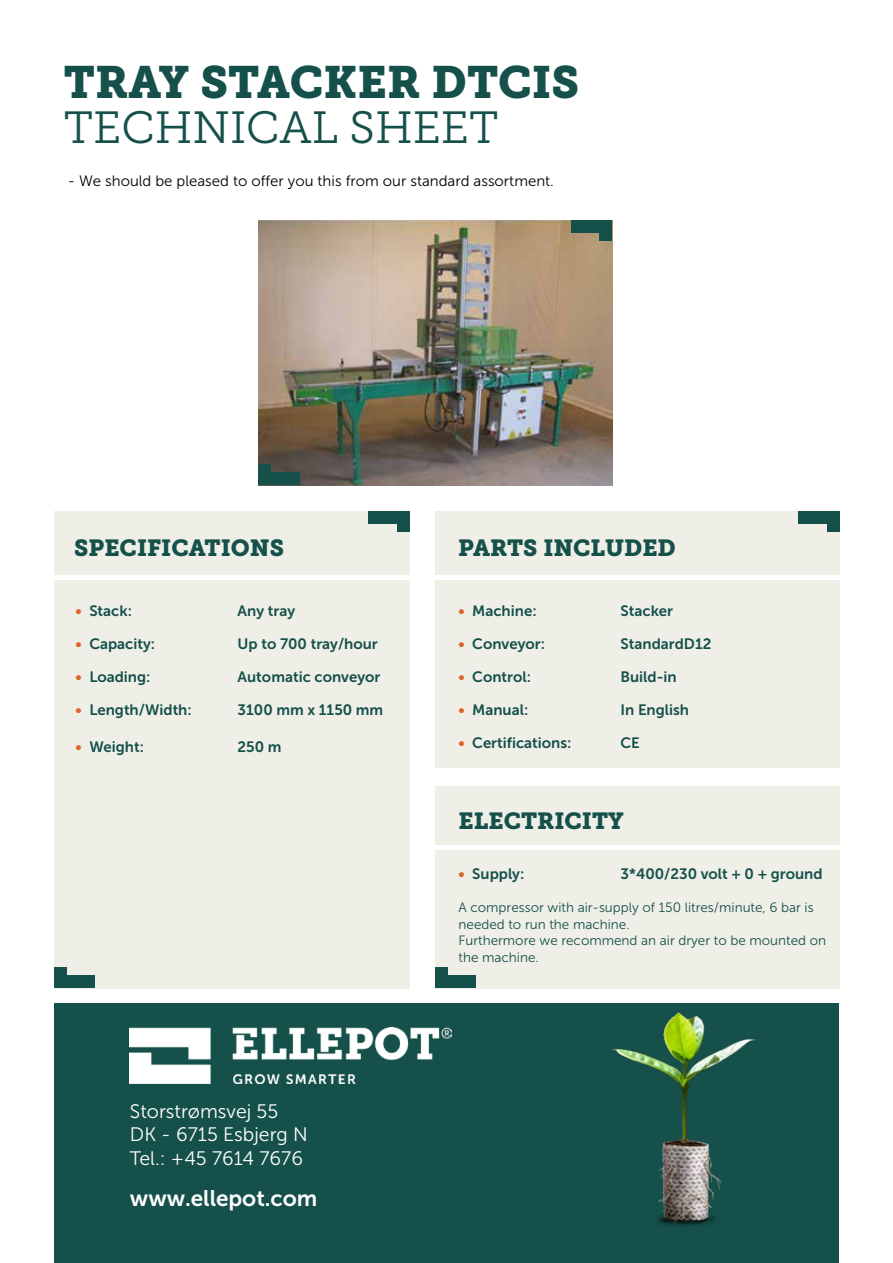
<style>
.page{position:relative;width:893px;height:1263px;background:#fff}
.page>*{position:absolute;margin:0;border:0;box-sizing:border-box;transform-origin:0 0}
.t1{font:45px "Museo Slab 900";color:#15504a}
.t2{font:45px "Museo Slab 300";color:#15504a}
.t3{font:23.25px "Museo Slab 900";color:#15504a}
.t4{font:22.5px "Museo Sans 700";color:#fff}
.t5{font:19.5px/23.4px "Museo Sans 300";color:#fff}
.t6{font:15px "Museo Sans 700";color:#15504a}
.t7{font:15px "Museo Sans 300";color:#000}
.t8{font:13.5px/16.5px "Museo Sans 300";color:#15504a}
.s1{color:#dc6529}
</style>
<div class="page">
<div style="left:54px;top:1004px;width:785px;height:259px;background:#15504a"></div>
<img style="left:606px;top:1003px;width:152px;height:223px">
<div style="left:54px;top:511px;width:355px;height:478px;background:#efefe8"></div>
<div style="left:397px;top:511px;width:12px;height:20px;background:#15504a"></div>
<div style="left:368px;top:511px;width:33px;height:13px;background:#15504a"></div>
<div style="left:54px;top:967px;width:13px;height:21px;background:#15504a"></div>
<div style="left:63px;top:975px;width:32px;height:13px;background:#15504a"></div>
<div style="left:435px;top:511px;width:404px;height:478px;background:#efefe8"></div>
<div style="left:827px;top:511px;width:12px;height:21px;background:#15504a"></div>
<div style="left:798px;top:511px;width:33px;height:13px;background:#15504a"></div>
<div style="left:435px;top:967px;width:12px;height:21px;background:#15504a"></div>
<div style="left:443px;top:975px;width:33px;height:13px;background:#15504a"></div>
<hr style="left:48px;top:575px;width:799px;height:4px;background:#fff">
<hr style="left:430px;top:846px;width:421px;height:4px;background:#fff">
<div style="left:430px;top:768px;width:421px;height:18px;background:#fff"></div>
<img style="left:130px;top:1027px;width:321px;height:57px">
<img style="left:258px;top:220px;width:354px;height:265px">
<div style="left:599px;top:220px;width:13px;height:21px;background:#15504a"></div>
<div style="left:571px;top:220px;width:32px;height:13px;background:#15504a"></div>
<div style="left:258px;top:465px;width:13px;height:20px;background:#15504a"></div>
<div style="left:267px;top:472px;width:32px;height:13px;background:#15504a"></div>
<h1 class="t1" style="left:64px;top:56px;width:517px">TRAY STACKER DTCIS</h1>
<h1 class="t2" style="left:64px;top:102px;width:436px">TECHNICAL SHEET</h1>
<p class="t7" style="left:68px;top:172px;width:488px">- We should be pleased to offer you this from our standard assortment.</p>
<h2 class="t3" style="left:74px;top:534px;width:211px">SPECIFICATIONS</h2>
<h2 class="t3" style="left:458px;top:534px;width:219px">PARTS INCLUDED</h2>
<p class="t6" style="left:76px;top:602px;width:58px"><span class="s1">•</span> Stack:</p>
<p class="t6" style="left:238px;top:602px;width:59px">Any tray</p>
<p class="t6" style="left:76px;top:635px;width:81px"><span class="s1">•</span> Capacity:</p>
<p class="t6" style="left:238px;top:635px;width:142px">Up to 700 tray/hour</p>
<p class="t6" style="left:76px;top:668px;width:76px"><span class="s1">•</span> Loading:</p>
<p class="t6" style="left:238px;top:668px;width:144px">Automatic conveyor</p>
<p class="t6" style="left:76px;top:701px;width:118px"><span class="s1">•</span> Length/Width:</p>
<p class="t6" style="left:238px;top:701px;width:147px">3100 mm x 1150 mm</p>
<p class="t6" style="left:76px;top:738px;width:70px"><span class="s1">•</span> Weight:</p>
<p class="t6" style="left:238px;top:738px;width:46px">250 m</p>
<h3 class="t5" style="left:130px;top:1099px;width:179px">Storstrømsvej 55<br>DK - 6715 Esbjerg N<br>Tel.: +45 7614 7676</h3>
<h3 class="t4" style="left:130px;top:1186px;width:189px">www.ellepot.com</h3>
<p class="t6" style="left:458px;top:602px;width:80px"><span class="s1">•</span> Machine:</p>
<p class="t6" style="left:620px;top:602px;width:54px">Stacker</p>
<p class="t6" style="left:458px;top:635px;width:88px"><span class="s1">•</span> Conveyor:</p>
<p class="t6" style="left:620px;top:635px;width:92px">StandardD12</p>
<p class="t6" style="left:458px;top:668px;width:74px"><span class="s1">•</span> Control:</p>
<p class="t6" style="left:620px;top:668px;width:58px">Build-in</p>
<p class="t6" style="left:458px;top:701px;width:71px"><span class="s1">•</span> Manual:</p>
<p class="t6" style="left:620px;top:701px;width:70px">In English</p>
<p class="t6" style="left:458px;top:734px;width:115px"><span class="s1">•</span> Certifications:</p>
<p class="t6" style="left:620px;top:734px;width:21px">CE</p>
<h2 class="t3" style="left:458px;top:807px;width:167px">ELECTRICITY</h2>
<p class="t6" style="left:458px;top:866px;width:67px"><span class="s1">•</span> Supply:</p>
<p class="t6" style="left:620px;top:866px;width:204px">3*400/230 volt + 0 + ground</p>
<p class="t8" style="left:458px;top:899px;width:369px">A compressor with air-supply of 150 litres/minute, 6 bar is needed to run the machine.<br>Furthermore we recommend an air dryer to be mounted on the machine.</p>
</div>
